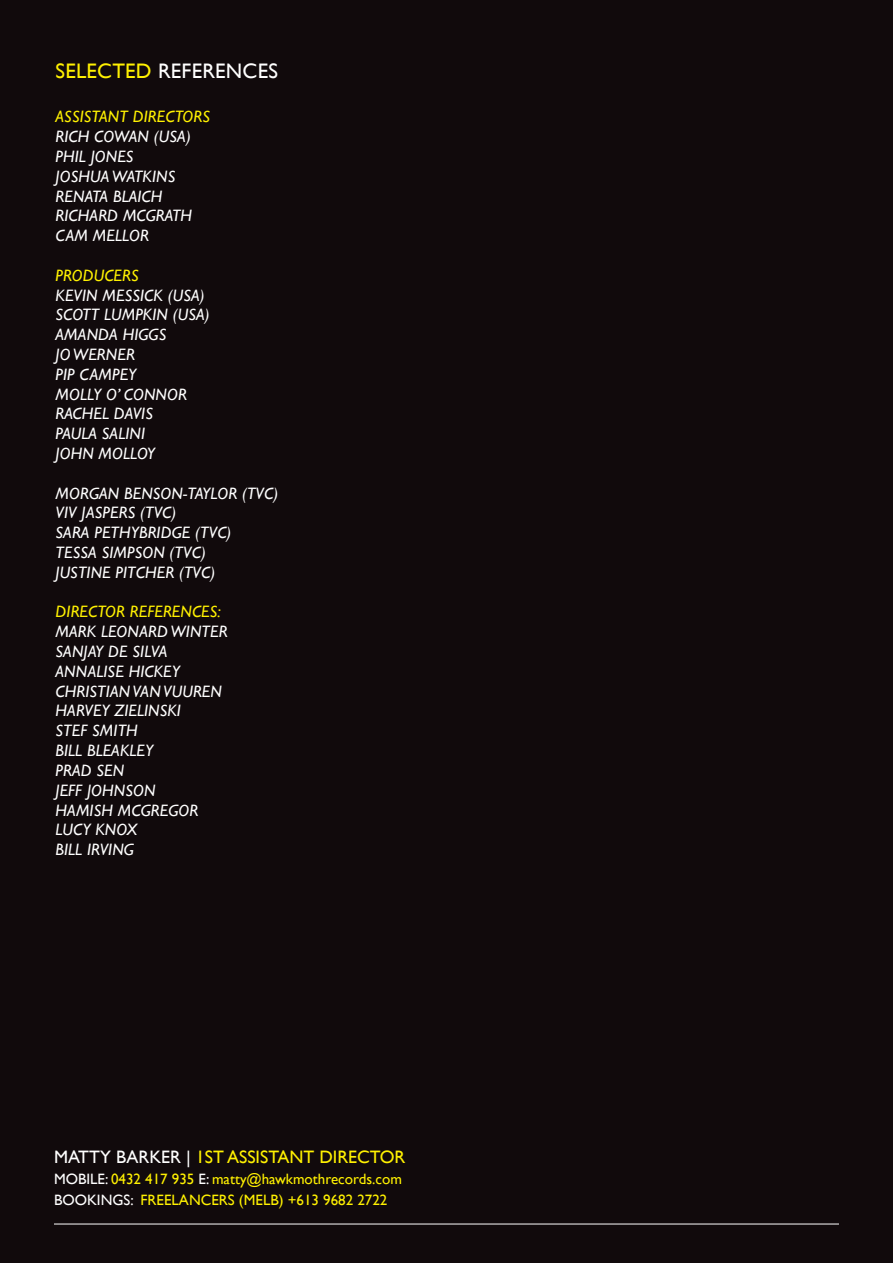
<style>
.page{position:relative;width:893px;height:1263px;background:#110a0c}
.page>*{position:absolute;margin:0;border:0;box-sizing:border-box;transform-origin:0 0}
.t1{font:21px "Gill Sans";letter-spacing:.01em;color:#fff}
.t2{font:18px "Gill Sans";color:#fff101}
.t3{font:italic 16.5px/19.8px "Gill Sans";letter-spacing:.01em;color:#fff}
.t4{font:italic 16.5px "Gill Sans";letter-spacing:.01em;color:#fff101}
.t5{font:15px "Gill Sans";color:#fff101}
.s1{color:#fff101}
.s2{color:#fff}
</style>
<div class="page">
<hr style="left:54px;top:1223px;width:785px;height:1px;background:#fff">
<p class="t1" style="left:56px;top:58px;width:224px"><span class="s1">SELECTED</span> REFERENCES</p>
<p class="t4" style="left:56px;top:107px;width:156px">ASSISTANT DIRECTORS</p>
<p class="t3" style="left:56px;top:127px;width:137px">RICH COWAN (USA)</p>
<p class="t3" style="left:56px;top:146px;width:79px">PHIL JONES</p>
<p class="t3" style="left:56px;top:166px;width:121px">JOSHUA WATKINS</p>
<p class="t3" style="left:56px;top:186px;width:108px">RENATA BLAICH</p>
<p class="t3" style="left:56px;top:206px;width:138px">RICHARD MCGRATH</p>
<p class="t3" style="left:56px;top:226px;width:95px">CAM MELLOR</p>
<p class="t4" style="left:56px;top:266px;width:85px">PRODUCERS</p>
<p class="t3" style="left:56px;top:285px;width:151px">KEVIN MESSICK (USA)</p>
<p class="t3" style="left:56px;top:305px;width:156px">SCOTT LUMPKIN (USA)</p>
<p class="t3" style="left:56px;top:325px;width:112px">AMANDA HIGGS</p>
<p class="t3" style="left:56px;top:344px;width:81px">JO WERNER</p>
<p class="t3" style="left:56px;top:364px;width:82px">PIP CAMPEY</p>
<p class="t3" style="left:56px;top:384px;width:133px">MOLLY O’ CONNOR</p>
<p class="t3" style="left:56px;top:404px;width:99px">RACHEL DAVIS</p>
<p class="t3" style="left:56px;top:424px;width:91px">PAULA SALINI</p>
<p class="t3" style="left:56px;top:443px;width:101px">JOHN MOLLOY</p>
<p class="t3" style="left:56px;top:483px;width:224px">MORGAN BENSON-TAYLOR (TVC)<br>VIV JASPERS (TVC)</p>
<p class="t3" style="left:56px;top:523px;width:177px">SARA PETHYBRIDGE (TVC)</p>
<p class="t3" style="left:56px;top:542px;width:152px">TESSA SIMPSON (TVC)</p>
<p class="t3" style="left:56px;top:562px;width:161px">JUSTINE PITCHER (TVC)</p>
<p class="t4" style="left:56px;top:602px;width:167px">DIRECTOR REFERENCES:</p>
<p class="t3" style="left:56px;top:622px;width:173px">MARK LEONARD WINTER</p>
<p class="t3" style="left:56px;top:641px;width:113px">SANJAY DE SILVA</p>
<p class="t3" style="left:56px;top:661px;width:126px">ANNALISE HICKEY</p>
<p class="t3" style="left:56px;top:681px;width:168px">CHRISTIAN VAN VUUREN</p>
<p class="t3" style="left:56px;top:701px;width:127px">HARVEY ZIELINSKI</p>
<p class="t3" style="left:56px;top:721px;width:84px">STEF SMITH</p>
<p class="t3" style="left:56px;top:740px;width:99px">BILL BLEAKLEY</p>
<p class="t3" style="left:56px;top:760px;width:70px">PRAD SEN</p>
<p class="t3" style="left:56px;top:780px;width:101px">JEFF JOHNSON</p>
<p class="t3" style="left:56px;top:800px;width:144px">HAMISH MCGREGOR</p>
<p class="t3" style="left:56px;top:820px;width:83px">LUCY KNOX</p>
<p class="t3" style="left:56px;top:839px;width:80px">BILL IRVING</p>
<p class="t2" style="left:54px;top:1146px;width:353px"><span class="s2">MATTY BARKER |</span> 1ST ASSISTANT DIRECTOR</p>
<p class="t5" style="left:54px;top:1170px;width:349px"><span class="s2">MOBILE:</span> 0432 417 935 <span class="s2">E:</span> matty@hawkmothrecords.com</p>
<p class="t5" style="left:54px;top:1191px;width:335px"><span class="s2">BOOKINGS:</span> FREELANCERS (MELB) +613 9682 2722</p>
</div>
